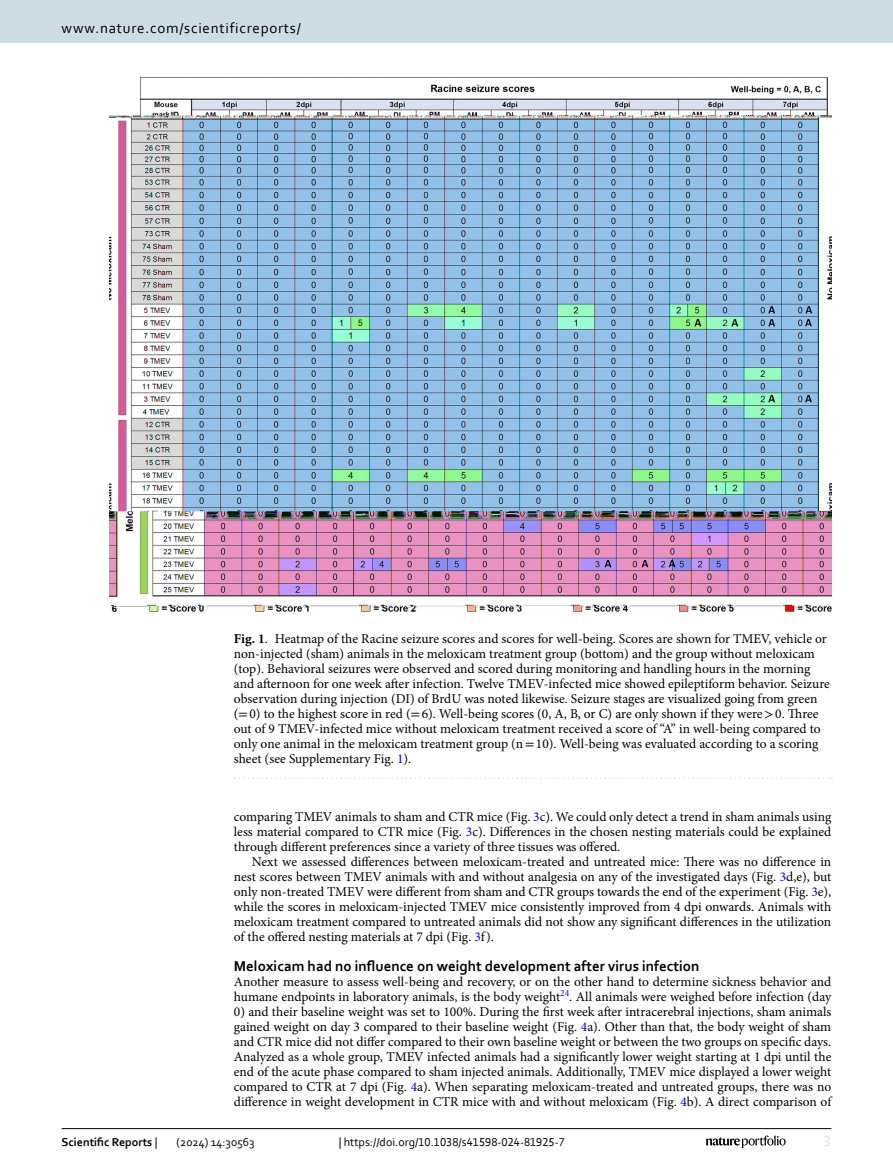
<style>
.page{position:relative;width:893px;height:1174px;background:#fff}
.page>*{position:absolute;margin:0;border:0;box-sizing:border-box;transform-origin:0 0}
.Head_2{font:700 15px "Corbel";color:#000}
.t1{font:15px "Corbel";letter-spacing:.05em;color:#000}
.t2{font:15px "Corbel";color:#d9e4eb}
.Body_Text{font:13.5px/15px "Minion Pro";color:#000;text-align:justify}
.Figure_Caption{font:13.5px/15px "Minion Pro";color:#000}
.Body_Text_Indent{font:13.5px/15px "Minion Pro";color:#000;text-align:justify}
.t3{font:12px "Corbel";color:#000}
.t4{font:700 12px "Corbel";color:#000}
.s1{font-weight:700}
.s2{font-family:"STIX"}
.s3{color:#00f}
.s4{font-weight:400}
</style>
<div class="page">
<img style="left:109px;top:76px;width:722px;height:537px">
<svg style="left:235px;top:777px;width:597px;height:2px"></svg>
<hr style="left:62px;top:1128px;width:769px;height:1px;background:#000">
<svg style="left:706px;top:1135px;width:80px;height:12px"></svg>
<div style="left:0;top:0;width:893px;height:43px;background:#cedde4"></div>
<p class="t1" style="left:62px;top:18px;width:241px">www.nature.com/scientificreports/</p>
<p class="Figure_Caption" style="left:234px;top:631px;width:598px"><span class="s1">Fig. 1</span>. Heatmap of the Racine seizure scores and scores for well-being. Scores are shown for TMEV, vehicle or non-injected (sham) animals in the meloxicam treatment group (bottom) and the group without meloxicam (top). Behavioral seizures were observed and scored during monitoring and handling hours in the morning and afternoon for one week after infection. Twelve TMEV-infected mice showed epileptiform behavior. Seizure observation during injection (DI) of BrdU was noted likewise. Seizure stages are visualized going from green (<span class="s2">=</span>0) to the highest score in red (<span class="s2">=</span>6). Well-being scores (0, A, B, or C) are only shown if they were<span class="s2">&gt;</span>0. Three out of 9 TMEV-infected mice without meloxicam treatment received a score of “A” in well-being compared to only one animal in the meloxicam treatment group (n<span class="s2">=</span>10). Well-being was evaluated according to a scoring sheet (see Supplementary Fig. <span class="s3">1</span>).</p>
<p class="Body_Text" style="left:234px;top:809px;width:599px">comparing TMEV animals to sham and CTR mice (Fig. <span class="s3">3</span>c). We could only detect a trend in sham animals using less material compared to CTR mice (Fig. <span class="s3">3</span>c). Differences in the chosen nesting materials could be explained through different preferences since a variety of three tissues was offered.</p>
<p class="Body_Text_Indent" style="left:234px;top:854px;width:599px;text-indent:18px">Next we assessed differences between meloxicam-treated and untreated mice: There was no difference in nest scores between TMEV animals with and without analgesia on any of the investigated days (Fig. <span class="s3">3</span>d,e), but only non-treated TMEV were different from sham and CTR groups towards the end of the experiment (Fig. <span class="s3">3</span>e), while the scores in meloxicam-injected TMEV mice consistently improved from 4 dpi onwards. Animals with meloxicam treatment compared to untreated animals did not show any significant differences in the utilization of the offered nesting materials at 7 dpi (Fig. <span class="s3">3</span>f).</p>
<p class="Head_2" style="left:234px;top:956px;width:467px">Meloxicam had no influence on weight development after virus infection</p>
<p class="Body_Text" style="left:234px;top:974px;width:599px">Another measure to assess well-being and recovery, or on the other hand to determine sickness behavior and humane endpoints in laboratory animals, is the body weight<sup>24</sup>. All animals were weighed before infection (day</p>
<p class="Body_Text" style="left:234px;top:1004px;width:599px">0) and their baseline weight was set to 100%. During the first week after intracerebral injections, sham animals gained weight on day 3 compared to their baseline weight (Fig. <span class="s3">4</span>a). Other than that, the body weight of sham and CTR mice did not differ compared to their own baseline weight or between the two groups on specific days.<br>Analyzed as a whole group, TMEV infected animals had a significantly lower weight starting at 1 dpi until the end of the acute phase compared to sham injected animals. Additionally, TMEV mice displayed a lower weight compared to CTR at 7 dpi (Fig. <span class="s3">4</span>a). When separating meloxicam-treated and untreated groups, there was no difference in weight development in CTR mice with and without meloxicam (Fig. <span class="s3">4</span>b). A direct comparison of</p>
<p class="t4" style="left:62px;top:1134px;width:97px">Scientific Reports <span class="s4">|</span></p>
<p class="t3" style="left:177px;top:1134px;width:80px">(2024) 14:30563</p>
<p class="t3" style="left:339px;top:1134px;width:228px">| https://doi.org/10.1038/s41598-024-81925-7</p>
<p class="t2" style="left:824px;top:1132px;width:9px">3</p>
</div>
